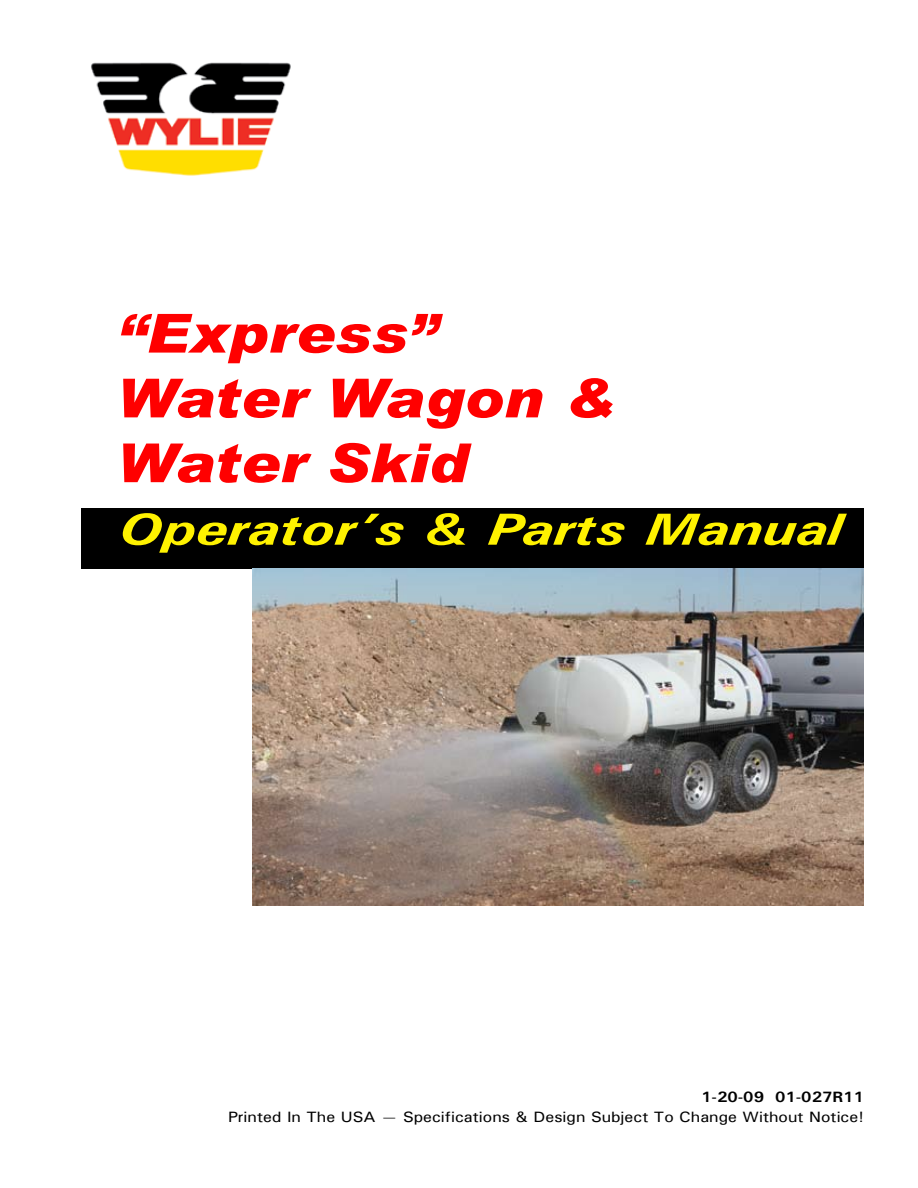
<style>
.page{position:relative;width:918px;height:1188px;background:#fff}
.page>*{position:absolute;margin:0;border:0;box-sizing:border-box;transform-origin:0 0}
.t1{font:italic 900 54px/64.8px "Arial";color:#f00;scale:1.1 1}
.t2{font:italic 700 45px "Univers ATT";color:#fff200;scale:1.3 1}
.t3{font:15px "Univers ATT";color:#000;scale:1.1 1}
.t4{font:700 15px "Univers ATT";color:#000;scale:1.1 1}
</style>
<div class="page">
<div style="left:81px;top:508px;width:783px;height:61px;background:#000"></div>
<img style="left:91px;top:62px;width:200px;height:114px">
<img style="left:252px;top:568px;width:612px;height:338px">
<h1 class="t1" style="left:117px;top:300px;width:455px">“Express”<br>Water Wagon &amp;<br>Water Skid</h1>
<h2 class="t2" style="left:118px;top:502px;width:558px">Operator’s &amp; Parts Manual</h2>
<p class="t4" style="left:701px;top:1088px;width:149px">1-20-09 01-027R11</p>
<p class="t3" style="left:228px;top:1108px;width:580px">Printed In The USA — Specifications &amp; Design Subject To Change Without Notice!</p>
</div>
